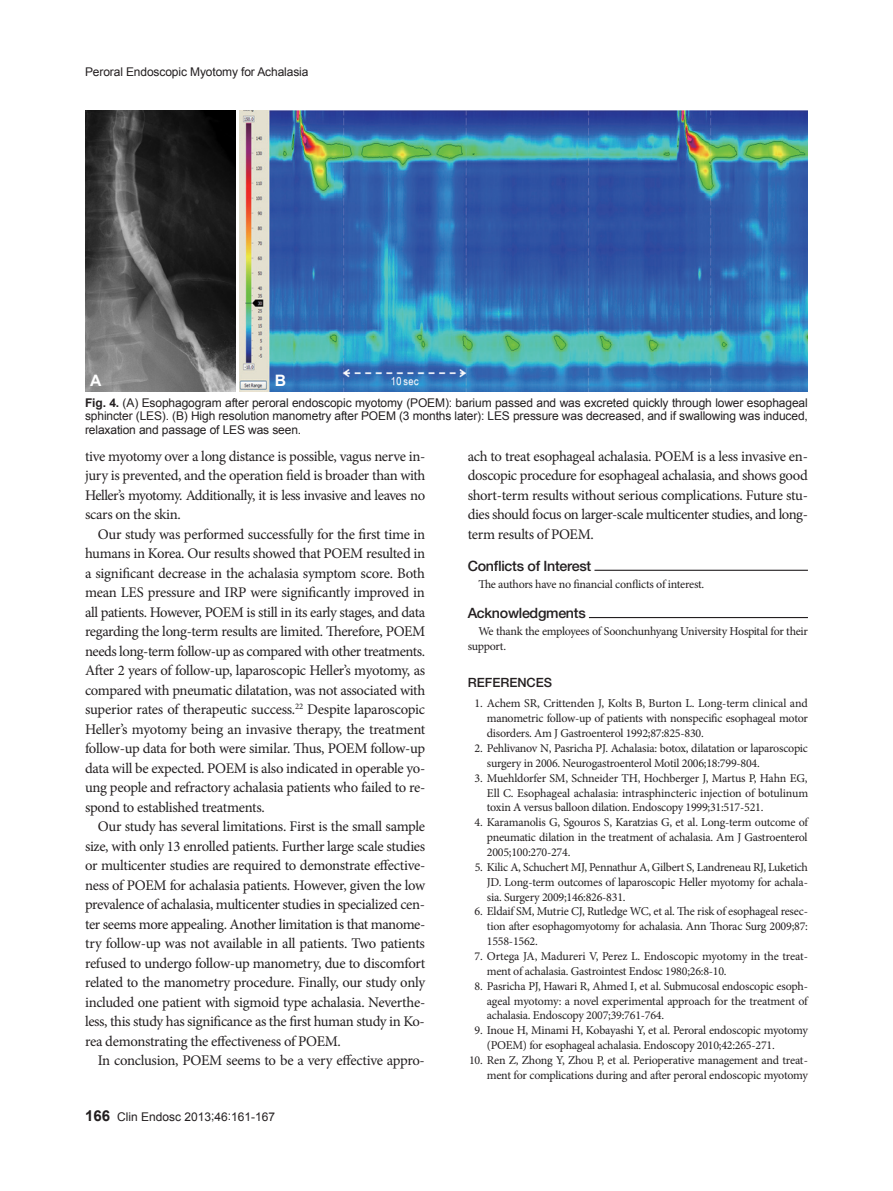
<style>
.page{position:relative;width:893px;height:1191px;background:#fff}
.page>*{position:absolute;margin:0;border:0;box-sizing:border-box;transform-origin:0 0}
.t1{font:700 15.75px "Arial";color:#fff}
.본문{font:14.7px/19.5px "Minion Pro";letter-spacing:-.025em;color:#231f20;text-align:justify}
.acknowledgments{font:500 14.25px "Helvetica Neue LT Std";letter-spacing:-.02em;color:#231f20}
.REF{font:500 12.75px "Helvetica Neue LT Std";color:#231f20}
.REF글{font:12px/14.9px "Minion Pro";letter-spacing:-.02em;color:#231f20;text-align:justify}
.그림제목{font:12px/13.5px "Arial";letter-spacing:-.01em;color:#231f20;text-align:justify}
.acknow_글{font:12px/15px "Minion Pro";letter-spacing:-.025em;color:#231f20}
.s1{font-weight:700}
.s2{font-weight:700;font-size:15px}
</style>
<div class="page">
<hr style="left:594px;top:570px;width:214px;height:1px;background:#231f20">
<hr style="left:589px;top:617px;width:219px;height:1px;background:#231f20">
<img style="left:85px;top:111px;width:150px;height:280px">
<img style="left:240px;top:111px;width:568px;height:280px">
<p class="그림제목" style="left:85px;top:65px;width:225px">Peroral Endoscopic Myotomy for Achalasia</p>
<p class="t1" style="left:90px;top:370px;width:13px">A</p>
<p class="t1" style="left:275px;top:370px;width:13px">B</p>
<p class="그림제목" style="left:85px;top:396px;width:724px"><span class="s1">Fig. 4.</span> (A) Esophagogram after peroral endoscopic myotomy (POEM): barium passed and was excreted quickly through lower esophageal sphincter (LES). (B) High resolution manometry after POEM (3 months later): LES pressure was decreased, and if swallowing was induced, relaxation and passage of LES was seen.</p>
<p class="본문" style="left:85px;top:446px;width:342px">tive myotomy over a long distance is possible, vagus nerve in&shy;jury is prevented, and the operation field is broader than with Heller’s myotomy. Additionally, it is less invasive and leaves no scars on the skin.</p>
<p class="본문" style="left:85px;top:524px;width:342px;text-indent:13px">Our study was performed successfully for the first time in humans in Korea. Our results showed that POEM resulted in a significant decrease in the achalasia symptom score. Both mean LES pressure and IRP were significantly improved in all patients. However, POEM is still in its early stages, and data regarding the long-term results are limited. Therefore, POEM needs long-term follow-up as compared with other treatments.<br>After 2 years of follow-up, laparoscopic Heller’s myotomy, as compared with pneumatic dilatation, was not associated with superior rates of therapeutic success.<sup>22</sup> Despite laparoscopic Heller’s myotomy being an invasive therapy, the treatment follow-up data for both were similar. Thus, POEM follow-up data will be expected. POEM is also indicated in operable yo&shy;ung people and refractory achalasia patients who failed to re&shy;spond to established treatments.</p>
<p class="본문" style="left:85px;top:816px;width:342px;text-indent:13px">Our study has several limitations. First is the small sample size, with only 13 enrolled patients. Further large scale studies or multicenter studies are required to demonstrate effective&shy;ness of POEM for achalasia patients. However, given the low prevalence of achalasia, multicenter studies in specialized cen&shy;ter seems more appealing. Another limitation is that manome&shy;try follow-up was not available in all patients. Two patients refused to undergo follow-up manometry, due to discomfort related to the manometry procedure. Finally, our study only included one patient with sigmoid type achalasia. Neverthe&shy;less, this study has significance as the first human study in Ko&shy;rea demonstrating the effectiveness of POEM.</p>
<p class="본문" style="left:98px;top:1050px;width:329px">In conclusion, POEM seems to be a very effective appro-</p>
<p class="그림제목" style="left:85px;top:1110px;width:192px"><span class="s2">166</span> Clin Endosc 2013;46:161-167</p>
<p class="본문" style="left:468px;top:446px;width:342px">ach to treat esophageal achalasia. POEM is a less invasive en&shy;doscopic procedure for esophageal achalasia, and shows good short-term results without serious complications. Future stu&shy;dies should focus on larger-scale multicenter studies, and long&shy;term results of POEM.</p>
<p class="acknowledgments" style="left:468px;top:557px;width:125px">Conflicts of Interest</p>
<p class="acknow_글" style="left:478px;top:577px;width:227px">The authors have no financial conflicts of interest.</p>
<p class="acknowledgments" style="left:468px;top:604px;width:119px">Acknowledgments</p>
<p class="acknow_글" style="left:468px;top:624px;width:342px;text-indent:11px">We thank the employees of Soonchunhyang University Hospital for their support.</p>
<p class="REF" style="left:468px;top:675px;width:86px">REFERENCES</p>
<p class="REF글" style="left:487px;top:696px;width:323px;text-indent:-12px">1. Achem SR, Crittenden J, Kolts B, Burton L. Long-term clinical and manometric follow-up of patients with nonspecific esophageal motor disorders. Am J Gastroenterol 1992;87:825-830.</p>
<p class="REF글" style="left:487px;top:741px;width:323px;text-indent:-12px">2. Pehlivanov N, Pasricha PJ. Achalasia: botox, dilatation or laparoscopic surgery in 2006. Neurogastroenterol Motil 2006;18:799-804.</p>
<p class="REF글" style="left:487px;top:770px;width:323px;text-indent:-12px">3. Muehldorfer SM, Schneider TH, Hochberger J, Martus P, Hahn EG, Ell C. Esophageal achalasia: intrasphincteric injection of botulinum toxin A versus balloon dilation. Endoscopy 1999;31:517-521.</p>
<p class="REF글" style="left:487px;top:815px;width:323px;text-indent:-12px">4. Karamanolis G, Sgouros S, Karatzias G, et al. Long-term outcome of pneumatic dilation in the treatment of achalasia. Am J Gastroenterol 2005;100:270-274.</p>
<p class="REF글" style="left:487px;top:859px;width:323px;text-indent:-12px">5. Kilic A, Schuchert MJ, Pennathur A, Gilbert S, Landreneau RJ, Luketich JD. Long-term outcomes of laparoscopic Heller myotomy for achala&shy;sia. Surgery 2009;146:826-831.</p>
<p class="REF글" style="left:487px;top:904px;width:323px;text-indent:-12px">6. Eldaif SM, Mutrie CJ, Rutledge WC, et al. The risk of esophageal resec&shy;tion after esophagomyotomy for achalasia. Ann Thorac Surg 2009;87:<br>1558-1562.</p>
<p class="REF글" style="left:487px;top:948px;width:323px;text-indent:-12px">7. Ortega JA, Madureri V, Perez L. Endoscopic myotomy in the treat&shy;ment of achalasia. Gastrointest Endosc 1980;26:8-10.</p>
<p class="REF글" style="left:487px;top:978px;width:323px;text-indent:-12px">8. Pasricha PJ, Hawari R, Ahmed I, et al. Submucosal endoscopic esoph&shy;ageal myotomy: a novel experimental approach for the treatment of achalasia. Endoscopy 2007;39:761-764.</p>
<p class="REF글" style="left:487px;top:1023px;width:323px;text-indent:-12px">9. Inoue H, Minami H, Kobayashi Y, et al. Peroral endoscopic myotomy (POEM) for esophageal achalasia. Endoscopy 2010;42:265-271.</p>
<p class="REF글" style="left:469px;top:1052px;width:340px;text-align:right">10. Ren Z, Zhong Y, Zhou P, et al. Perioperative management and treat&shy;ment for complications during and after peroral endoscopic myotomy</p>
</div>
